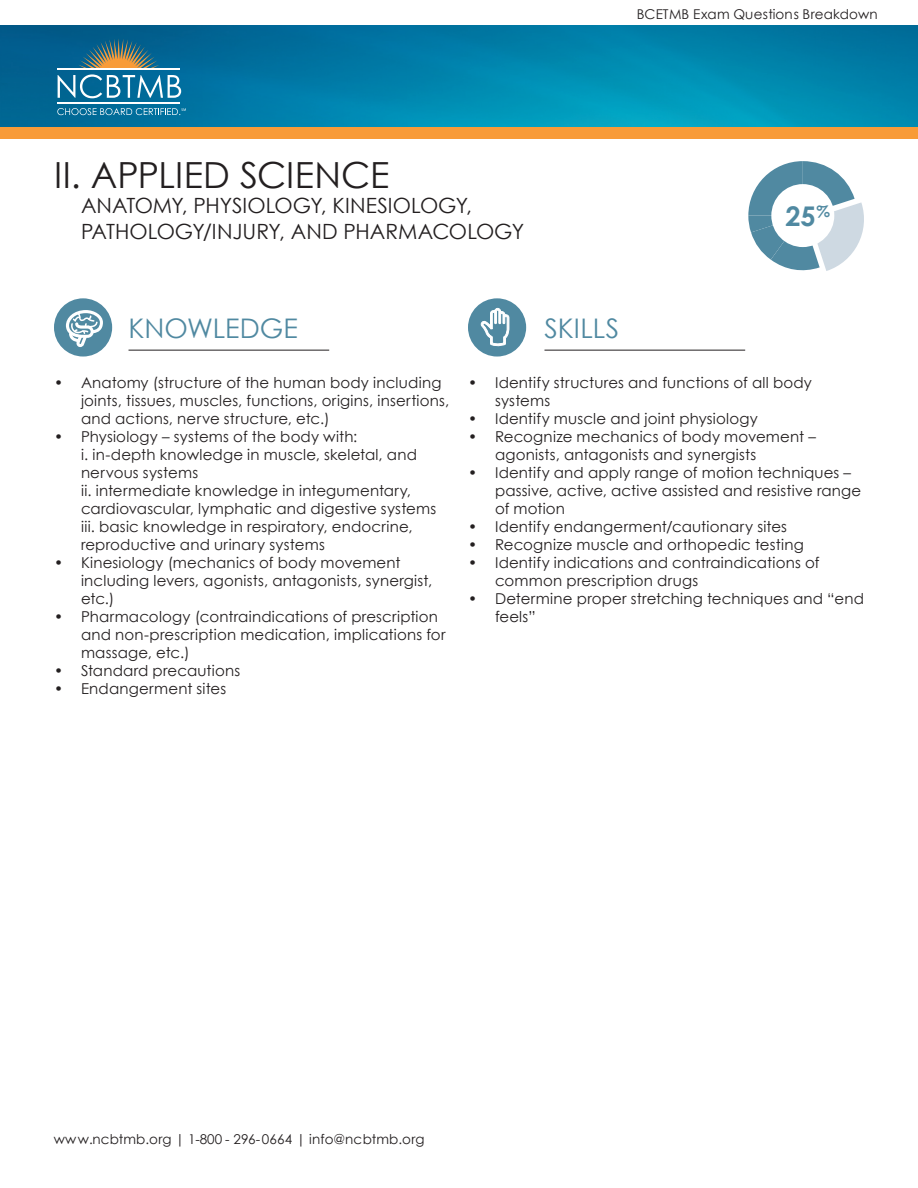
<style>
.page{position:relative;width:918px;height:1188px;background:#fff}
.page>*{position:absolute;margin:0;border:0;box-sizing:border-box;transform-origin:0 0}
.t1{font:36px "Century Gothic";color:#231f20}
.t2{font:700 27.15px "Century Gothic";color:#5089a1}
.Subhead{font:27px "Century Gothic";color:#5089a1}
.t3{font:21px "Century Gothic";color:#231f20}
.t4{font:15px/18px "Century Gothic";letter-spacing:.015em;color:#231f20}
.t5{font:13.5px "Century Gothic";color:#231f20}
</style>
<div class="page">
<div style="left:468px;top:298px;width:58px;height:59px;background:#5089a1;border-radius:50%"></div>
<svg style="left:481px;top:308px;width:29px;height:39px"></svg>
<div style="left:54px;top:298px;width:58px;height:59px;background:#5089a1;border-radius:50%"></div>
<svg style="left:66px;top:310px;width:37px;height:37px"></svg>
<hr style="left:544px;top:350px;width:201px;height:1px;background:#231f20">
<hr style="left:129px;top:350px;width:200px;height:1px;background:#231f20">
<svg style="left:748px;top:161px;width:116px;height:110px"></svg>
<div style="left:771px;top:184px;width:63px;height:63px;background:#fff;border-radius:50%"></div>
<img style="left:0;top:26px;width:918px;height:101px">
<div style="left:0;top:127px;width:918px;height:11px;background:#f89b38"></div>
<svg style="left:58px;top:38px;width:123px;height:60px;background:#367a96"></svg>
<hr style="left:57px;top:103px;width:123px;height:1px;background:#fff">
<hr style="left:57px;top:68px;width:123px;height:2px;background:#fff">
<svg style="left:57px;top:108px;width:129px;height:7px"></svg>
<p class="t5" style="left:637px;top:6px;width:242px">BCETMB Exam Questions Breakdown</p>
<p class="t1" style="left:54px;top:153px;width:337px">II. APPLIED SCIENCE</p>
<p class="t3" style="left:81px;top:193px;width:393px">ANATOMY, PHYSIOLOGY, KINESIOLOGY,</p>
<p class="t3" style="left:81px;top:218px;width:445px">PATHOLOGY/INJURY, AND PHARMACOLOGY</p>
<p class="Subhead" style="left:129px;top:311px;width:171px">KNOWLEDGE</p>
<p class="Subhead" style="left:544px;top:311px;width:76px">SKILLS</p>
<h2 class="t2" style="left:785px;top:199px;width:46px">25<sup>%</sup></h2>
<p class="t4" style="left:81px;top:374px;width:370px;text-indent:-27px">• Anatomy (structure of the human body including joints, tissues, muscles, functions, origins, insertions, and actions, nerve structure, etc.)</p>
<p class="t4" style="left:81px;top:428px;width:357px;text-indent:-27px">• Physiology – systems of the body with:<br>i. in-depth knowledge in muscle, skeletal, and nervous systems<br>ii. intermediate knowledge in integumentary, cardiovascular, lymphatic and digestive systems iii. basic knowledge in respiratory, endocrine, reproductive and urinary systems</p>
<p class="t4" style="left:81px;top:554px;width:353px;text-indent:-27px">• Kinesiology (mechanics of body movement including levers, agonists, antagonists, synergist, etc.)</p>
<p class="t4" style="left:81px;top:608px;width:366px;text-indent:-27px">• Pharmacology (contraindications of prescription and non-prescription medication, implications for massage, etc.)</p>
<p class="t4" style="left:54px;top:662px;width:188px">• Standard precautions</p>
<p class="t4" style="left:54px;top:680px;width:174px">• Endangerment sites</p>
<p class="t4" style="left:495px;top:374px;width:318px;text-indent:-27px">• Identify structures and functions of all body systems</p>
<p class="t4" style="left:468px;top:410px;width:291px">• Identify muscle and joint physiology</p>
<p class="t4" style="left:495px;top:428px;width:322px;text-indent:-27px">• Recognize mechanics of body movement – agonists, antagonists and synergists</p>
<p class="t4" style="left:495px;top:464px;width:368px;text-indent:-27px">• Identify and apply range of motion techniques – passive, active, active assisted and resistive range of motion</p>
<p class="t4" style="left:468px;top:518px;width:321px">• Identify endangerment/cautionary sites</p>
<p class="t4" style="left:468px;top:536px;width:337px">• Recognize muscle and orthopedic testing</p>
<p class="t4" style="left:495px;top:554px;width:326px;text-indent:-27px">• Identify indications and contraindications of common prescription drugs</p>
<p class="t4" style="left:495px;top:590px;width:370px;text-indent:-27px">• Determine proper stretching techniques and “end feels”</p>
<p class="t5" style="left:54px;top:1131px;width:372px">www.ncbtmb.org | 1-800 - 296-0664 | info@ncbtmb.org</p>
</div>
